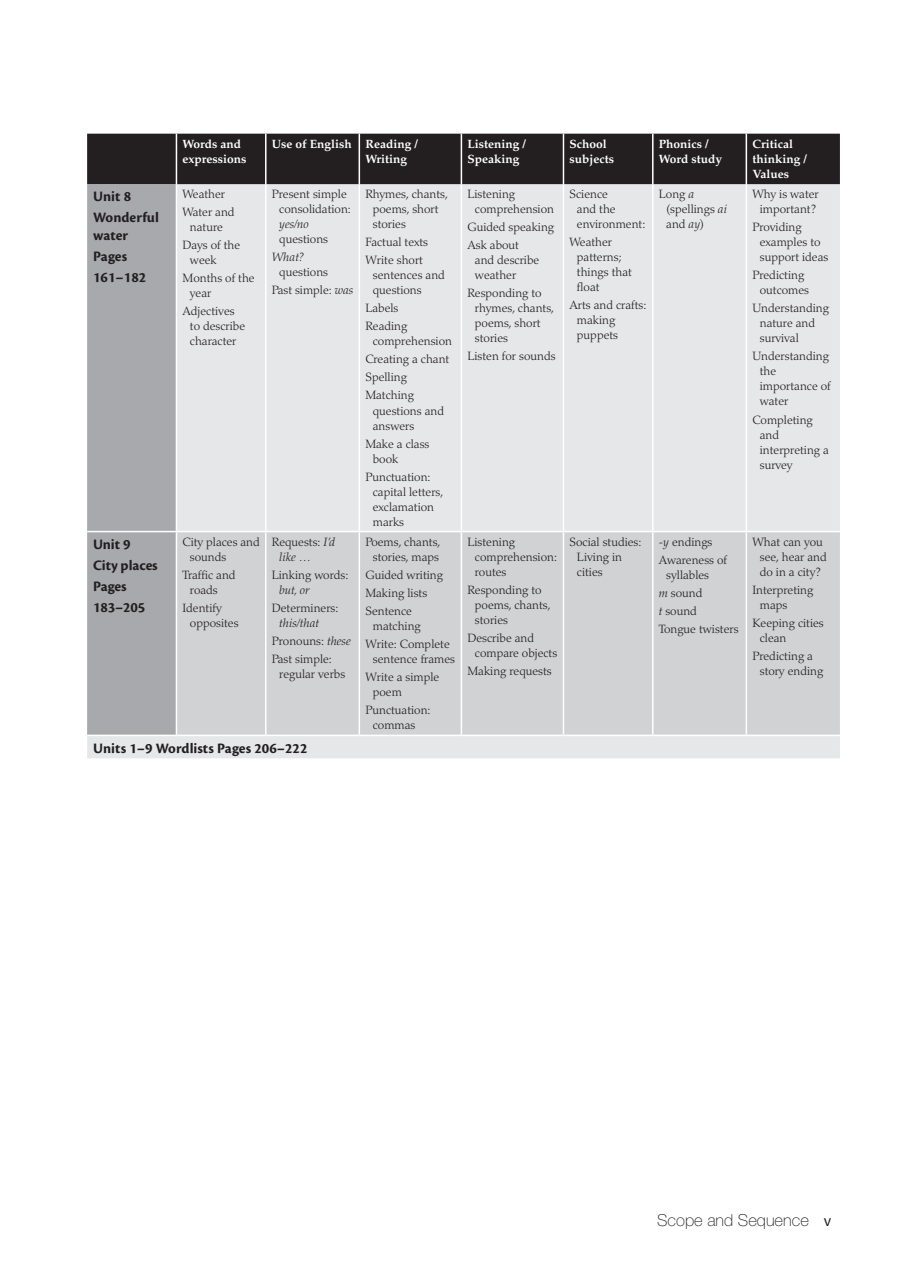
<style>
.page{position:relative;width:899px;height:1271px;background:#fff}
.page>*{position:absolute;margin:0;border:0;box-sizing:border-box;transform-origin:0 0}
.t1{font:100 16.5px "Helvetica Neue LT Std";color:#231f20}
.t2{font:700 15px/21px "Cronos Pro";color:#231f20}
.t3{font:300 12px/15px "Palatino LT Std";color:#231f20}
.t4{font:700 12px/15px "Palatino LT Std";color:#fff}
.t5{font:italic 300 12px "Palatino LT Std";color:#231f20}
.s1{font-style:italic}
.s2{font-weight:400;font-size:15px}
</style>
<div class="page">
<div style="left:87px;top:134px;width:753px;height:50px;background:#231f20"></div>
<svg style="left:87px;top:184px;width:753px;height:574px;background:#dbdcdf"></svg>
<div style="left:177px;top:532px;width:663px;height:202px;background:#d1d2d4"></div>
<hr style="left:176px;top:184px;width:1px;height:347px;background:#fff">
<hr style="left:265px;top:184px;width:1px;height:347px;background:#fff">
<hr style="left:359px;top:184px;width:1px;height:347px;background:#fff">
<hr style="left:461px;top:184px;width:1px;height:347px;background:#fff">
<hr style="left:563px;top:184px;width:1px;height:347px;background:#fff">
<hr style="left:652px;top:184px;width:1px;height:347px;background:#fff">
<hr style="left:745px;top:184px;width:2px;height:347px;background:#fff">
<hr style="left:176px;top:532px;width:1px;height:202px;background:#fff">
<hr style="left:265px;top:532px;width:1px;height:202px;background:#fff">
<hr style="left:359px;top:532px;width:1px;height:202px;background:#fff">
<hr style="left:461px;top:532px;width:1px;height:202px;background:#fff">
<hr style="left:563px;top:532px;width:1px;height:202px;background:#fff">
<hr style="left:652px;top:532px;width:1px;height:202px;background:#fff">
<hr style="left:745px;top:532px;width:2px;height:202px;background:#fff">
<hr style="left:176px;top:134px;width:1px;height:50px;background:#fff">
<hr style="left:265px;top:134px;width:1px;height:50px;background:#fff">
<hr style="left:359px;top:134px;width:1px;height:50px;background:#fff">
<hr style="left:461px;top:134px;width:1px;height:50px;background:#fff">
<hr style="left:563px;top:134px;width:1px;height:50px;background:#fff">
<hr style="left:652px;top:134px;width:1px;height:50px;background:#fff">
<hr style="left:745px;top:134px;width:2px;height:50px;background:#fff">
<hr style="left:87px;top:531px;width:89px;height:1px;background:#fff">
<hr style="left:176px;top:531px;width:90px;height:1px;background:#fff">
<hr style="left:266px;top:531px;width:93px;height:1px;background:#fff">
<hr style="left:359px;top:531px;width:102px;height:1px;background:#fff">
<hr style="left:461px;top:531px;width:102px;height:1px;background:#fff">
<hr style="left:563px;top:531px;width:90px;height:1px;background:#fff">
<hr style="left:653px;top:531px;width:93px;height:1px;background:#fff">
<hr style="left:746px;top:531px;width:94px;height:1px;background:#fff">
<hr style="left:87px;top:734px;width:89px;height:2px;background:#fff">
<hr style="left:176px;top:734px;width:90px;height:2px;background:#fff">
<hr style="left:266px;top:734px;width:93px;height:2px;background:#fff">
<hr style="left:359px;top:734px;width:102px;height:2px;background:#fff">
<hr style="left:461px;top:734px;width:102px;height:2px;background:#fff">
<hr style="left:563px;top:734px;width:90px;height:2px;background:#fff">
<hr style="left:653px;top:734px;width:93px;height:2px;background:#fff">
<hr style="left:746px;top:734px;width:94px;height:2px;background:#fff">
<p class="t2" style="left:93px;top:186px;width:67px">Unit 8<br>Wonderful</p>
<p class="t2" style="left:93px;top:225px;width:55px">water<br>Pages<br>161–182</p>
<p class="t4" style="left:182px;top:137px;width:65px">Words and expressions</p>
<p class="t4" style="left:365px;top:137px;width:54px;text-indent:-94px">Use of English Reading /<br>Writing</p>
<p class="t4" style="left:467px;top:137px;width:60px">Listening /<br>Speaking</p>
<p class="t4" style="left:569px;top:137px;width:46px">School subjects</p>
<p class="t4" style="left:659px;top:137px;width:65px">Phonics /<br>Word study</p>
<p class="t4" style="left:752px;top:137px;width:56px">Critical thinking /<br>Values</p>
<p class="t3" style="left:182px;top:185px;width:54px;line-height:18px">Weather<br>Water and</p>
<p class="t3" style="left:182px;top:218px;width:59px;line-height:18px;text-indent:8px">nature<br>Days of the</p>
<p class="t3" style="left:182px;top:251px;width:74px;line-height:18px;text-indent:8px">week<br>Months of the</p>
<p class="t3" style="left:182px;top:284px;width:54px;line-height:18px;text-indent:8px">year<br>Adjectives</p>
<p class="t3" style="left:190px;top:319px;width:57px">to describe character</p>
<p class="t3" style="left:279px;top:187px;width:73px;text-indent:-8px">Present simple consolidation:</p>
<p class="t5" style="left:279px;top:217px;width:31px">yes/no</p>
<p class="t3" style="left:279px;top:232px;width:50px">questions</p>
<p class="t5" style="left:272px;top:250px;width:33px">What?</p>
<p class="t3" style="left:272px;top:263px;width:83px;line-height:18px;text-indent:8px">questions<br>Past simple: <span class="s1">was</span></p>
<p class="t3" style="left:373px;top:187px;width:77px;text-indent:-8px">Rhymes, chants, poems, short stories</p>
<p class="t3" style="left:365px;top:233px;width:64px;line-height:18px">Factual texts<br>Write short</p>
<p class="t3" style="left:373px;top:268px;width:74px">sentences and questions</p>
<p class="t3" style="left:365px;top:299px;width:43px;line-height:18px">Labels<br>Reading</p>
<p class="t3" style="left:365px;top:332px;width:88px;line-height:18px;text-indent:8px">comprehension<br>Creating a chant<br>Spelling<br>Matching</p>
<p class="t3" style="left:373px;top:403px;width:73px">questions and answers</p>
<p class="t3" style="left:373px;top:436px;width:58px;text-indent:-8px">Make a class book</p>
<p class="t3" style="left:373px;top:469px;width:72px;text-indent:-8px">Punctuation: capital letters, exclamation marks</p>
<p class="t3" style="left:475px;top:187px;width:81px;text-indent:-8px">Listening comprehension</p>
<p class="t3" style="left:467px;top:218px;width:88px;line-height:18px">Guided speaking<br>Ask about</p>
<p class="t3" style="left:475px;top:253px;width:66px">and describe weather</p>
<p class="t3" style="left:475px;top:286px;width:81px;text-indent:-8px">Responding to rhymes, chants, poems, short stories</p>
<p class="t3" style="left:467px;top:349px;width:90px">Listen for sounds</p>
<p class="t3" style="left:577px;top:187px;width:70px;text-indent:-8px">Science<br>and the environment:</p>
<p class="t3" style="left:577px;top:235px;width:56px;text-indent:-8px">Weather patterns; things that float</p>
<p class="t3" style="left:577px;top:298px;width:71px;text-indent:-8px">Arts and crafts: making puppets</p>
<p class="t3" style="left:666px;top:187px;width:62px;text-indent:-8px">Long <span class="s1">a </span>(spellings <span class="s1">ai </span>and <span class="s1">ay</span>)</p>
<p class="t3" style="left:752px;top:187px;width:68px;text-align:center">Why is water important?</p>
<p class="t3" style="left:760px;top:220px;width:70px;text-indent:-8px">Providing examples to support ideas</p>
<p class="t3" style="left:760px;top:268px;width:51px;text-indent:-8px">Predicting outcomes</p>
<p class="t3" style="left:760px;top:301px;width:71px;text-indent:-8px">Understanding nature and survival</p>
<p class="t3" style="left:760px;top:349px;width:72px;text-indent:-8px">Understanding the importance of water</p>
<p class="t3" style="left:760px;top:412px;width:71px;text-indent:-8px">Completing and interpreting a survey</p>
<p class="t2" style="left:93px;top:534px;width:66px">Unit 9<br>City places<br>Pages<br>183–205</p>
<p class="t3" style="left:190px;top:535px;width:71px;text-indent:-8px">City places and sounds</p>
<p class="t3" style="left:190px;top:568px;width:47px;text-indent:-8px">Traffic and roads</p>
<p class="t3" style="left:190px;top:601px;width:50px;text-indent:-8px">Identify opposites</p>
<p class="t3" style="left:279px;top:535px;width:57px;text-indent:-8px">Requests: <span class="s1">I’d like …</span></p>
<p class="t3" style="left:272px;top:568px;width:78px">Linking words:</p>
<p class="t5" style="left:279px;top:583px;width:32px">but, or</p>
<p class="t3" style="left:272px;top:601px;width:68px">Determiners:</p>
<p class="t3" style="left:272px;top:614px;width:80px;line-height:18px;text-indent:8px"><span class="s1">this/that<br></span>Pronouns: <span class="s1">these<br></span>Past simple:</p>
<p class="t3" style="left:279px;top:667px;width:67px">regular verbs</p>
<p class="t3" style="left:365px;top:535px;width:77px;text-align:center">Poems, chants, stories, maps</p>
<p class="t3" style="left:365px;top:566px;width:79px;line-height:18px">Guided writing<br>Making lists<br>Sentence</p>
<p class="t3" style="left:365px;top:617px;width:86px;line-height:18px;text-indent:8px">matching<br>Write: Complete</p>
<p class="t3" style="left:365px;top:650px;width:91px;line-height:18px;text-indent:8px">sentence frames<br>Write a simple</p>
<p class="t3" style="left:365px;top:683px;width:67px;line-height:18px;text-indent:8px">poem<br>Punctuation:</p>
<p class="t3" style="left:373px;top:718px;width:44px">commas</p>
<p class="t3" style="left:475px;top:535px;width:84px;text-indent:-8px">Listening comprehension: routes</p>
<p class="t3" style="left:475px;top:583px;width:77px;text-indent:-8px">Responding to poems, chants, stories</p>
<p class="t3" style="left:475px;top:631px;width:84px;text-indent:-8px">Describe and compare objects</p>
<p class="t3" style="left:467px;top:664px;width:86px">Making requests</p>
<p class="t3" style="left:577px;top:535px;width:66px;text-indent:-8px">Social studies:<br>Living in cities</p>
<p class="t3" style="left:659px;top:533px;width:70px;line-height:18px"><span class="s1">-y</span> endings<br>Awareness of</p>
<p class="t3" style="left:659px;top:566px;width:81px;line-height:18px;text-indent:8px">syllables<br><span class="s1">m</span> sound<br><span class="s1">t</span> sound<br>Tongue twisters</p>
<p class="t3" style="left:760px;top:535px;width:68px;text-indent:-8px">What can you see, hear and do in a city?</p>
<p class="t3" style="left:760px;top:583px;width:55px;text-indent:-8px">Interpreting maps</p>
<p class="t3" style="left:760px;top:616px;width:65px;text-indent:-8px">Keeping cities clean</p>
<p class="t3" style="left:760px;top:649px;width:65px;text-indent:-8px">Predicting a story ending</p>
<p class="t2" style="left:93px;top:738px;width:216px">Units 1–9 Wordlists Pages 206–222</p>
<h1 class="t1" style="left:657px;top:1210px;width:176px">Scope and Sequence <span class="s2">v</span></h1>
</div>
